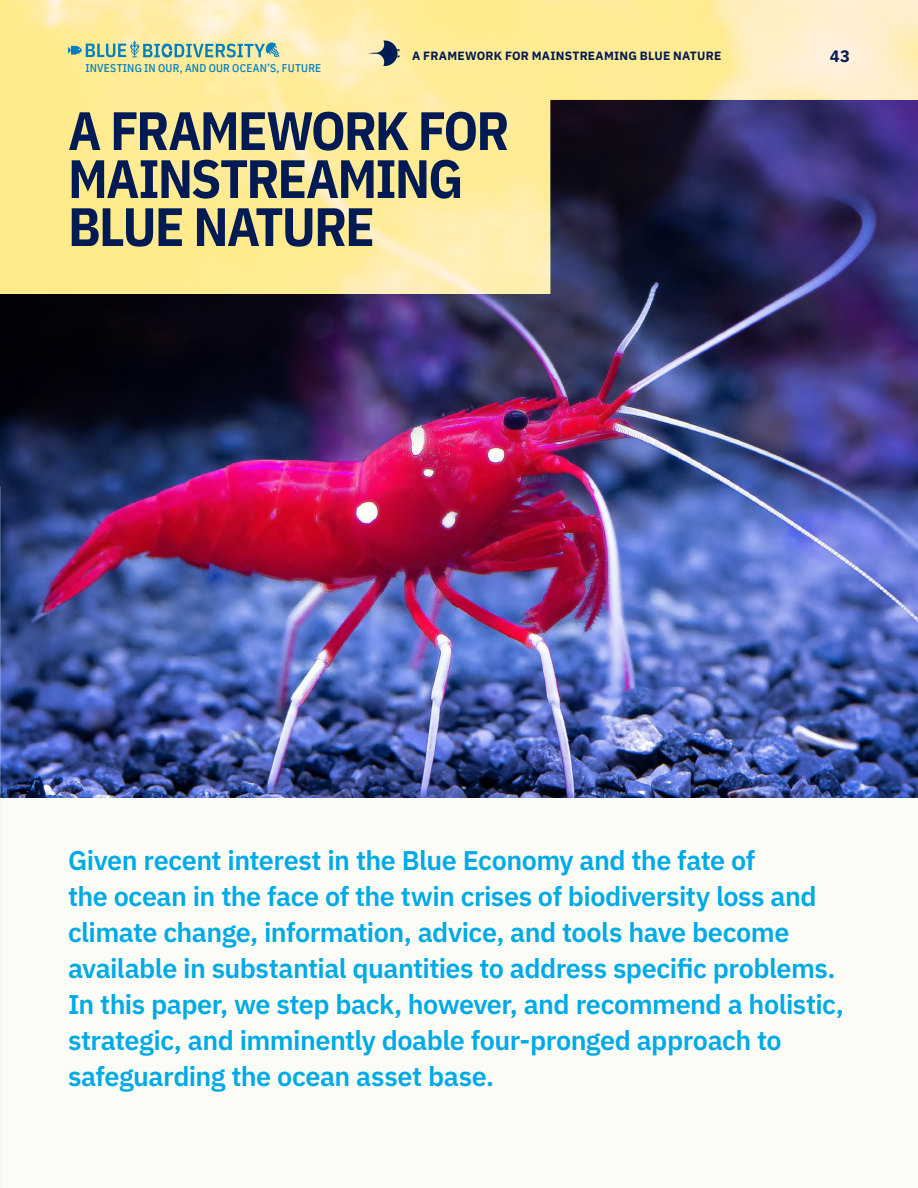
<style>
.page{position:relative;width:918px;height:1188px;background:#fff}
.page>*{position:absolute;margin:0;border:0;box-sizing:border-box;transform-origin:0 0}
.Heading_1{font:700 54px/48px "IBM Plex Sans Cond";letter-spacing:-.035em;color:#001a54}
.BIG_QUOTES{font:600 27px/36px "IBM Plex Sans";letter-spacing:-.02em;color:#00aae6}
.t1{font:700 16.5px "IBM Plex Sans";color:#001a54}
.t2{font:700 12px "IBM Plex Sans";letter-spacing:.02em;color:#001a54}
.t3{font:500 11.25px "IBM Plex Sans Cond";letter-spacing:.02em;color:#007fc0}
</style>
<div class="page">
<img style="left:0;top:294px;width:918px;height:504px">
<div style="left:0;top:798px;width:918px;height:390px;background:#fbfcf5"></div>
<svg style="left:0;top:0;width:918px;height:294px;background:#c5b68a"></svg>
<img style="left:0;top:486px;width:1px;height:702px">
<svg style="left:368px;top:41px;width:32px;height:25px"></svg>
<svg style="left:68px;top:41px;width:211px;height:17px;background:#a5c5aa"></svg>
<p class="t3" style="left:85px;top:59px;width:237px">INVESTING IN OUR, AND OUR OCEAN’S, FUTURE</p>
<p class="t2" style="left:412px;top:46px;width:311px">A FRAMEWORK FOR MAINSTREAMING BLUE NATURE</p>
<p class="t1" style="left:830px;top:43px;width:22px">43</p>
<p class="Heading_1" style="left:68px;top:102px;width:443px">A FRAMEWORK FOR<br>MAINSTREAMING<br>BLUE NATURE</p>
<p class="BIG_QUOTES" style="left:68px;top:840px;width:777px">Given recent interest in the Blue Economy and the fate of<br>the ocean in the face of the twin crises of biodiversity loss and climate change, information, advice, and tools have become available in substantial quantities to address specific problems.<br>In this paper, we step back, however, and recommend a holistic, strategic, and imminently doable four-pronged approach to safeguarding the ocean asset base.</p>
</div>
